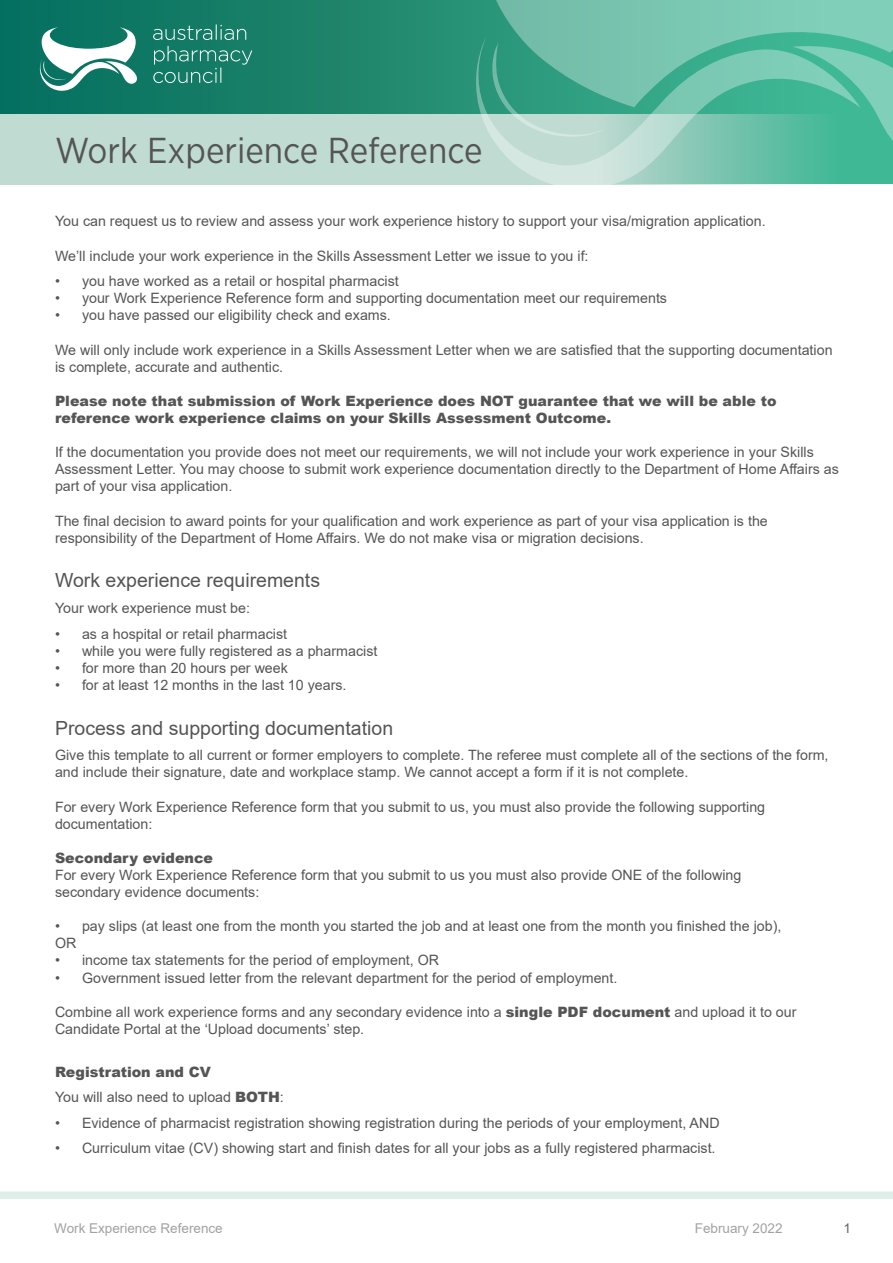
<style>
.page{position:relative;width:893px;height:1263px;background:#fff}
.page>*{position:absolute;margin:0;border:0;box-sizing:border-box;transform-origin:0 0}
.t1{font:36px "Gotham Narrow";color:#555}
.t2{font:19.5px "Arial";color:#555}
.t3{font:14.25px/17.1px "Arial";color:#555}
.t4{font:900 14.25px/17.1px "Arial";color:#555}
.t5{font:13.5px "Arial";color:#a1a2a4}
.t6{font:13.5px "Arial";color:#636363}
.s1{font-weight:900}
</style>
<div class="page">
<div style="left:0;top:1191px;width:893px;height:8px;background:#ddefe8"></div>
<svg style="left:0;top:0;width:472px;height:114px;background:#177f68"></svg>
<div style="left:0;top:114px;width:893px;height:70px;background:#bfdbd2"></div>
<svg style="left:465px;top:0;width:428px;height:107px;background:#6ec0aa"></svg>
<svg style="left:472px;top:36px;width:388px;height:149px"></svg>
<svg style="left:792px;top:44px;width:101px;height:111px;background:#57c0a3"></svg>
<svg style="left:153px;top:24px;width:93px;height:16px"></svg>
<svg style="left:153px;top:46px;width:99px;height:37px;background:#2e8a77"></svg>
<svg style="left:40px;top:27px;width:99px;height:64px"></svg>
<h1 class="t1" style="left:55px;top:128px;width:429px">Work Experience Reference</h1>
<p class="t3" style="left:55px;top:213px;width:712px">You can request us to review and assess your work experience history to support your visa/migration application.</p>
<p class="t3" style="left:55px;top:247px;width:535px">We’ll include your work experience in the Skills Assessment Letter we issue to you if:</p>
<p class="t3" style="left:55px;top:273px;width:345px">• you have worked as a retail or hospital pharmacist</p>
<p class="t3" style="left:55px;top:290px;width:614px">• your Work Experience Reference form and supporting documentation meet our requirements</p>
<p class="t3" style="left:55px;top:307px;width:337px">• you have passed our eligibility check and exams.</p>
<p class="t3" style="left:55px;top:341px;width:779px">We will only include work experience in a Skills Assessment Letter when we are satisfied that the supporting documentation is complete, accurate and authentic.</p>
<p class="t4" style="left:55px;top:392px;width:723px">Please note that submission of Work Experience does NOT guarantee that we will be able to reference work experience claims on your Skills Assessment Outcome.</p>
<p class="t3" style="left:55px;top:444px;width:785px">If the documentation you provide does not meet our requirements, we will not include your work experience in your Skills<br>Assessment Letter. You may choose to submit work experience documentation directly to the Department of Home Affairs as part of your visa application.</p>
<p class="t3" style="left:55px;top:512px;width:714px">The final decision to award points for your qualification and work experience as part of your visa application is the responsibility of the Department of Home Affairs. We do not make visa or migration decisions.</p>
<h2 class="t2" style="left:55px;top:567px;width:267px">Work experience requirements</h2>
<p class="t3" style="left:55px;top:599px;width:197px">Your work experience must be:</p>
<p class="t3" style="left:55px;top:625px;width:234px">• as a hospital or retail pharmacist</p>
<p class="t3" style="left:55px;top:642px;width:324px">• while you were fully registered as a pharmacist</p>
<p class="t3" style="left:55px;top:659px;width:234px">• for more than 20 hours per week</p>
<p class="t3" style="left:55px;top:676px;width:293px">• for at least 12 months in the last 10 years.</p>
<h2 class="t2" style="left:55px;top:714px;width:340px">Process and supporting documentation</h2>
<p class="t3" style="left:55px;top:746px;width:775px">Give this template to all current or former employers to complete. The referee must complete all of the sections of the form, and include their signature, date and workplace stamp. We cannot accept a form if it is not complete.</p>
<p class="t3" style="left:55px;top:798px;width:712px">For every Work Experience Reference form that you submit to us, you must also provide the following supporting documentation:</p>
<p class="t4" style="left:55px;top:849px;width:160px">Secondary evidence</p>
<p class="t3" style="left:55px;top:866px;width:688px">For every Work Experience Reference form that you submit to us you must also provide ONE of the following secondary evidence documents:</p>
<p class="t3" style="left:55px;top:917px;width:728px">• pay slips (at least one from the month you started the job and at least one from the month you finished the job),<br>OR</p>
<p class="t3" style="left:55px;top:952px;width:386px">• income tax statements for the period of employment, OR</p>
<p class="t3" style="left:55px;top:969px;width:564px">• Government issued letter from the relevant department for the period of employment.</p>
<p class="t3" style="left:55px;top:1003px;width:743px">Combine all work experience forms and any secondary evidence into a <span class="s1">single PDF document</span> and upload it to our<br>Candidate Portal at the ‘Upload documents’ step.</p>
<p class="t3" style="left:55px;top:1058px;width:230px;line-height:25.7px"><span class="s1">Registration and CV<br></span>You will also need to upload <span class="s1">BOTH</span>:</p>
<p class="t3" style="left:55px;top:1114px;width:666px">• Evidence of pharmacist registration showing registration during the periods of your employment, AND</p>
<p class="t3" style="left:55px;top:1140px;width:662px">• Curriculum vitae (CV) showing start and finish dates for all your jobs as a fully registered pharmacist.</p>
<p class="t5" style="left:54px;top:1219px;width:170px">Work Experience Reference</p>
<p class="t5" style="left:695px;top:1219px;width:89px">February 2022</p>
<p class="t6" style="left:843px;top:1219px;width:9px">1</p>
</div>
